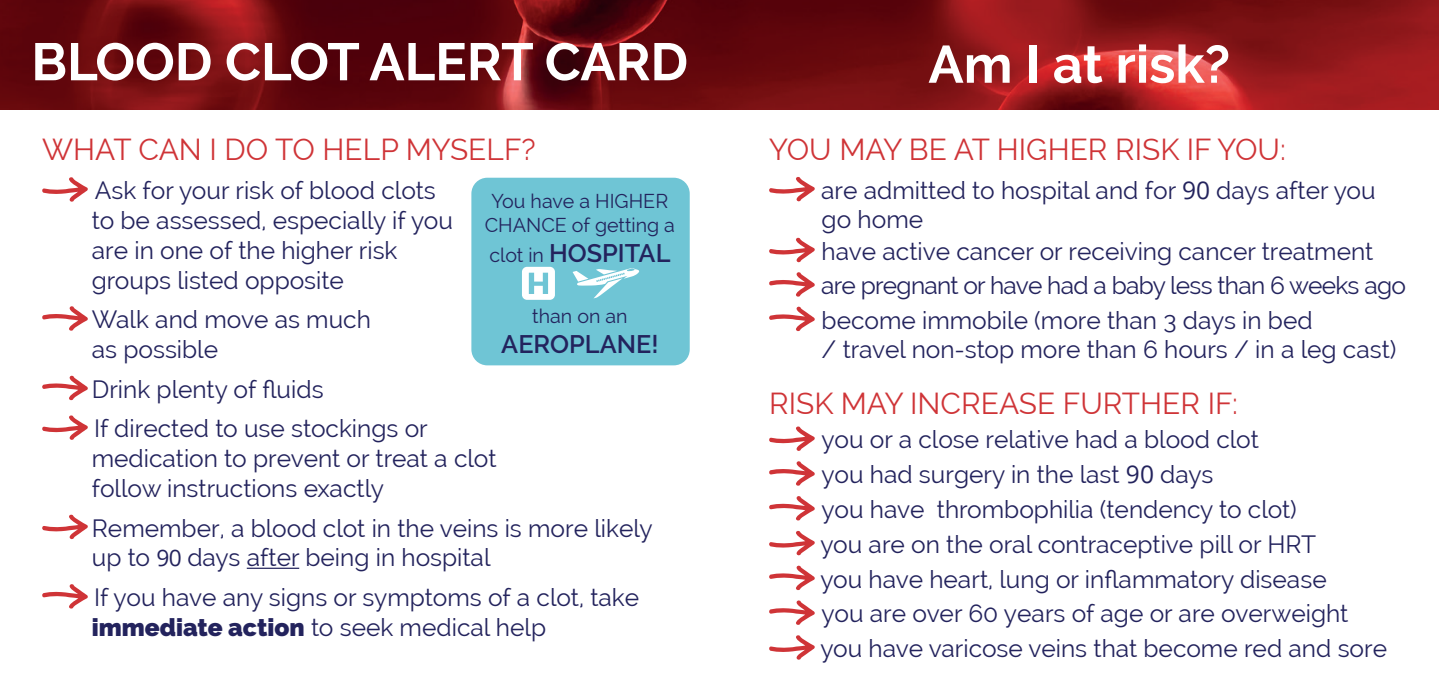
<style>
.page{position:relative;width:1439px;height:695px;background:#fff}
.page>*{position:absolute;margin:0;border:0;box-sizing:border-box;transform-origin:0 0}
.t1{font:700 52.5px "Raleway";color:#fff}
.t2{font:29.75px "Raleway";color:#cf3437}
.t3{font:600 25.2px "Raleway";color:#23235d}
.t4{font:24.5px/29.8px "Raleway";color:#23235d}
.t5{font:24.5px/34.3px "Raleway";letter-spacing:-.03em;color:#23235d}
.t6{font:19.6px/23.4px "Raleway";color:#23235d;text-align:center}
.s1{font-family:"Open Sans";font-size:22.75px}
.s2{font-weight:900}
.s3{font-weight:400;font-size:19.6px}
.s4{font-family:"Open Sans"}
</style>
<div class="page">
<img style="left:0;top:0;width:1439px;height:109px">
<hr style="left:247px;top:567px;width:52px;height:1px;background:#23235d">
<svg style="left:42px;top:177px;width:46px;height:25px"></svg>
<svg style="left:42px;top:306px;width:46px;height:25px"></svg>
<svg style="left:42px;top:375px;width:46px;height:26px"></svg>
<svg style="left:42px;top:415px;width:46px;height:25px"></svg>
<svg style="left:42px;top:514px;width:46px;height:26px"></svg>
<svg style="left:42px;top:584px;width:46px;height:25px"></svg>
<svg style="left:769px;top:177px;width:46px;height:25px"></svg>
<svg style="left:769px;top:237px;width:46px;height:26px"></svg>
<svg style="left:769px;top:272px;width:46px;height:25px"></svg>
<svg style="left:769px;top:306px;width:46px;height:26px"></svg>
<svg style="left:769px;top:426px;width:46px;height:25px"></svg>
<svg style="left:769px;top:461px;width:46px;height:25px"></svg>
<svg style="left:769px;top:496px;width:46px;height:25px"></svg>
<svg style="left:769px;top:530px;width:46px;height:26px"></svg>
<svg style="left:769px;top:565px;width:46px;height:25px"></svg>
<svg style="left:769px;top:600px;width:46px;height:25px"></svg>
<svg style="left:769px;top:635px;width:46px;height:25px"></svg>
<div style="left:471px;top:178px;width:219px;height:187px;background:#6fc5d5;border-radius:16px"></div>
<svg style="left:522px;top:267px;width:33px;height:33px"></svg>
<svg style="left:572px;top:268px;width:67px;height:30px"></svg>
<h1 class="t1" style="left:31px;top:32px;width:658px">BLOOD CLOT ALERT CARD</h1>
<h1 class="t1" style="left:928px;top:34px;width:303px">Am I at risk?</h1>
<p class="t2" style="left:42px;top:132px;width:495px">WHAT CAN I DO TO HELP MYSELF?</p>
<p class="t4" style="left:92px;top:176px;width:363px">Ask for your risk of blood clots to be assessed, especially if you are in one of the higher risk groups listed opposite</p>
<p class="t4" style="left:92px;top:304px;width:281px">➢Walk and move as much as possible</p>
<p class="t4" style="left:92px;top:374px;width:233px">➢Drink plenty of fluids</p>
<p class="t4" style="left:92px;top:414px;width:406px">➢If directed to use stockings or medication to prevent or treat a clot follow instructions exactly</p>
<p class="t4" style="left:92px;top:513px;width:562px">Remember, a blood clot in the veins is more likely up to <span class="s1">90</span> days after being in hospital</p>
<p class="t4" style="left:92px;top:582px;width:549px">If you have any signs or symptoms of a clot, take <span class="s2">immediate action</span> to seek medical help</p>
<p class="t6" style="left:485px;top:189px;width:192px">You have a HIGHER<br>CHANCE of getting a</p>
<p class="t3" style="left:489px;top:238px;width:183px"><span class="s3">clot in</span> HOSPITAL</p>
<p class="t6" style="left:532px;top:304px;width:97px">than on an</p>
<p class="t3" style="left:501px;top:330px;width:159px">AEROPLANE!</p>
<p class="t2" style="left:769px;top:132px;width:518px">YOU MAY BE AT HIGHER RISK IF YOU:</p>
<p class="t4" style="left:821px;top:175px;width:556px">are admitted to hospital and for <span class="s4">90</span> days after you go home<br>have active cancer or receiving cancer treatment</p>
<p class="t5" style="left:821px;top:268px;width:586px">are pregnant or have had a baby less than 6 weeks ago become immobile (more than 3 days in bed</p>
<p class="t4" style="left:821px;top:334px;width:576px">/ travel non-stop more than 6 hours / in a leg cast)</p>
<p class="t2" style="left:769px;top:386px;width:470px">RISK MAY INCREASE FURTHER IF:</p>
<p class="t4" style="left:820px;top:422px;width:568px;line-height:34.6px">you or a close relative had a blood clot<br>you had surgery in the last <span class="s4">90</span> days<br>you have thrombophilia (tendency to clot)<br>you are on the oral contraceptive pill or HRT<br>you have heart, lung or inflammatory disease<br>you are over 60 years of age or are overweight you have varicose veins that become red and sore</p>
</div>
